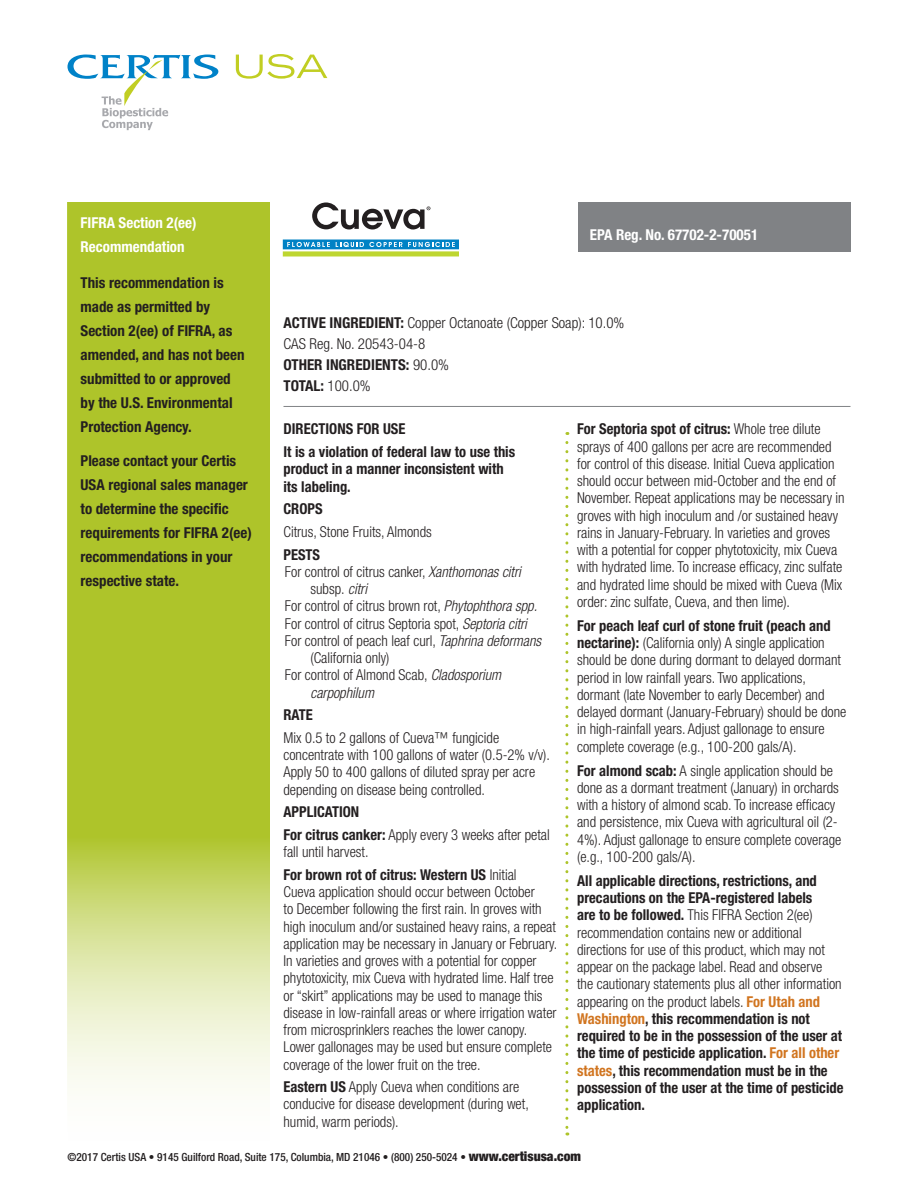
<style>
.page{position:relative;width:918px;height:1188px;background:#fff}
.page>*{position:absolute;margin:0;border:0;box-sizing:border-box;transform-origin:0 0}
.t1{font:300 condensed 15px/17.2px "Helvetica Neue";color:#231f20}
.t2{font:700 condensed 15px/17.2px "Helvetica Neue";color:#231f20}
.t3{font:700 condensed 15px/24px "Helvetica Neue";color:#fff}
.t4{font:italic 300 condensed 15px "Helvetica Neue";color:#231f20}
.t5{font:500 condensed 11.25px "Helvetica Neue";color:#231f20}
.s1{font-weight:700}
.s2{font-style:italic}
.s3{font-weight:300}
.s4{color:#d17520}
.s5{font-weight:900}
.s6{font-weight:900;font-size:13.5px}
</style>
<div class="page">
<svg style="left:68px;top:55px;width:150px;height:75px"></svg>
<svg style="left:236px;top:54px;width:91px;height:25px"></svg>
<svg style="left:68px;top:202px;width:202px;height:889px;background:#bbcd4d"></svg>
<div style="left:578px;top:202px;width:272px;height:50px;background:#808285"></div>
<svg style="left:565px;top:442px;width:3px;height:694px"></svg>
<hr style="left:284px;top:406px;width:566px;height:1px;background:#808285">
<svg style="left:312px;top:202px;width:118px;height:27px"></svg>
<div style="left:283px;top:240px;width:176px;height:9px;background:#0082c5"></div>
<div style="left:283px;top:251px;width:176px;height:5px;background:#bed630"></div>
<svg style="left:287px;top:242px;width:43px;height:5px"></svg>
<svg style="left:336px;top:242px;width:119px;height:5px"></svg>
<p class="t3" style="left:81px;top:210px;width:118px">FIFRA Section 2(ee)<br>Recommendation</p>
<p class="t2" style="left:81px;top:271px;width:166px;line-height:24px">This recommendation is made as permitted by<br>Section 2(ee) of FIFRA, as amended, and has not been submitted to or approved by the U.S. Environmental<br>Protection Agency.</p>
<p class="t2" style="left:81px;top:448px;width:173px;line-height:24px">Please contact your Certis<br>USA regional sales manager to determine the specific requirements for FIFRA 2(ee) recommendations in your respective state.</p>
<p class="t3" style="left:590px;top:222px;width:170px">EPA Reg. No. 67702-2-70051</p>
<p class="t1" style="left:284px;top:312px;width:342px;line-height:21px"><span class="s1">ACTIVE INGREDIENT:</span> Copper Octanoate (Copper Soap): 10.0%<br>CAS Reg. No. 20543-04-8<br><span class="s1">OTHER INGREDIENTS:</span> 90.0%<br><span class="s1">TOTAL:</span> 100.0%</p>
<p class="t2" style="left:284px;top:418px;width:233px;line-height:22.6px">DIRECTIONS FOR USE<br>It is a violation of federal law to use this</p>
<p class="t2" style="left:284px;top:460px;width:222px">product in a manner inconsistent with its labeling.</p>
<p class="t2" style="left:284px;top:500px;width:41px">CROPS</p>
<p class="t1" style="left:284px;top:523px;width:150px">Citrus, Stone Fruits, Almonds</p>
<p class="t2" style="left:284px;top:545px;width:38px">PESTS</p>
<p class="t1" style="left:285px;top:563px;width:237px">For control of citrus canker, <span class="s2">Xanthomonas citri</span></p>
<p class="t1" style="left:311px;top:580px;width:58px">subsp. <span class="s2">citri</span></p>
<p class="t1" style="left:285px;top:597px;width:254px">For control of citrus brown rot, <span class="s2">Phytophthora spp.</span></p>
<p class="t1" style="left:285px;top:614px;width:244px">For control of citrus Septoria spot, <span class="s2">Septoria citri</span></p>
<p class="t1" style="left:285px;top:632px;width:258px">For control of peach leaf curl, <span class="s2">Taphrina deformans</span></p>
<p class="t1" style="left:311px;top:649px;width:80px">(California only)</p>
<p class="t1" style="left:285px;top:666px;width:218px">For control of Almond Scab, <span class="s2">Cladosporium</span></p>
<p class="t4" style="left:311px;top:684px;width:65px">carpophilum</p>
<p class="t2" style="left:284px;top:706px;width:31px">RATE</p>
<p class="t1" style="left:284px;top:729px;width:268px">Mix 0.5 to 2 gallons of Cueva™ fungicide concentrate with 100 gallons of water (0.5-2% v/v).<br>Apply 50 to 400 gallons of diluted spray per acre depending on disease being controlled.</p>
<p class="t2" style="left:284px;top:800px;width:268px;line-height:22.6px">APPLICATION<br>For citrus canker: <span class="s3">Apply every 3 weeks after petal</span></p>
<p class="t2" style="left:284px;top:840px;width:235px;line-height:22.6px"><span class="s3">fall until harvest.<br></span>For brown rot of citrus: Western US <span class="s3">Initial</span></p>
<p class="t1" style="left:284px;top:883px;width:275px">Cueva application should occur between October<br>to December following the first rain. In groves with high inoculum and/or sustained heavy rains, a repeat application may be necessary in January or February.<br>In varieties and groves with a potential for copper phytotoxicity, mix Cueva with hydrated lime. Half tree or “skirt” applications may be used to manage this disease in low-rainfall areas or where irrigation water from microsprinklers reaches the lower canopy.<br>Lower gallonages may be used but ensure complete coverage of the lower fruit on the tree.</p>
<p class="t1" style="left:284px;top:1078px;width:247px"><span class="s1">Eastern US</span> Apply Cueva when conditions are conducive for disease development (during wet, humid, warm periods).</p>
<p class="t1" style="left:577px;top:420px;width:269px"><span class="s1">For Septoria spot of citrus:</span> Whole tree dilute sprays of 400 gallons per acre are recommended for control of this disease. Initial Cueva application should occur between mid-October and the end of November. Repeat applications may be necessary in groves with high inoculum and /or sustained heavy rains in January-February. In varieties and groves with a potential for copper phytotoxicity, mix Cueva with hydrated lime. To increase efficacy, zinc sulfate and hydrated lime should be mixed with Cueva (Mix order: zinc sulfate, Cueva, and then lime).</p>
<p class="t1" style="left:577px;top:617px;width:271px"><span class="s1">For peach leaf curl of stone fruit (peach and nectarine):</span> (California only) A single application should be done during dormant to delayed dormant period in low rainfall years. Two applications, dormant (late November to early December) and delayed dormant (January-February) should be done in high-rainfall years. Adjust gallonage to ensure complete coverage (e.g., 100-200 gals/A).</p>
<p class="t1" style="left:577px;top:762px;width:266px"><span class="s1">For almond scab:</span> A single application should be done as a dormant treatment (January) in orchards with a history of almond scab. To increase efficacy and persistence, mix Cueva with agricultural oil (2- 4%). Adjust gallonage to ensure complete coverage (e.g., 100-200 gals/A).</p>
<p class="t2" style="left:577px;top:872px;width:268px">All applicable directions, restrictions, and precautions on the EPA-registered labels<br>are to be followed. <span class="s3">This FIFRA Section 2(ee) recommendation contains new or additional directions for use of this product, which may not appear on the package label. Read and observe<br>the cautionary statements plus all other information appearing on the product labels.</span> <span class="s4">For Utah and Washington</span>, this recommendation is not required to be in the possession of the user at the time of pesticide application. <span class="s4">For all other states</span>, this recommendation must be in the possession of the user at the time of pesticide application.</p>
<p class="t5" style="left:68px;top:1150px;width:515px">©2017 Certis USA • 9145 Guilford Road, Suite 175, Columbia, MD 21046 • (800) 250-5024 <span class="s5">•</span> <span class="s6">www.certisusa.com</span></p>
</div>
